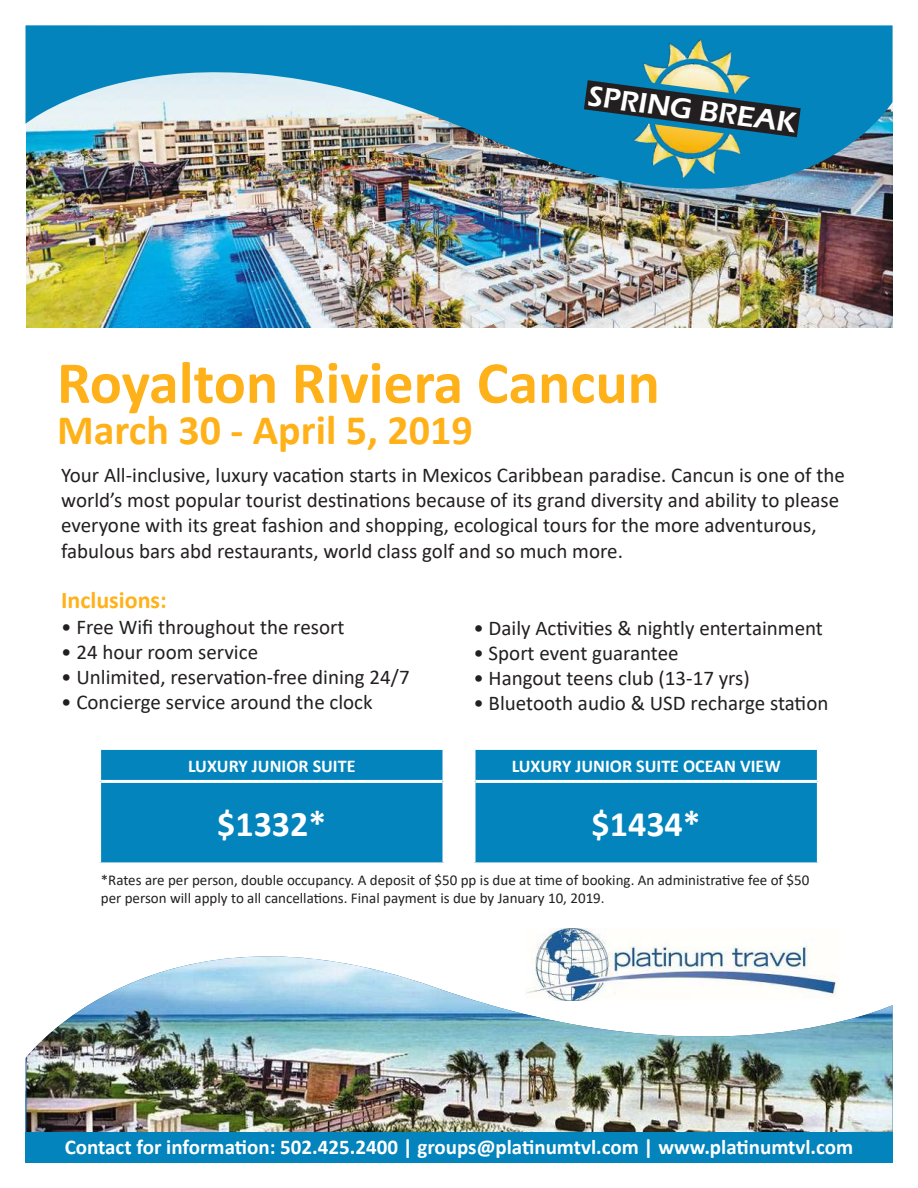
<style>
.page{position:relative;width:918px;height:1188px;background:#fff}
.page>*{position:absolute;margin:0;border:0;box-sizing:border-box;transform-origin:0 0}
.t1{font:700 60px "Calibri";color:#ffb11a}
.t2{font:700 42px "Calibri";color:#ffb11a}
.t3{font:700 36px "Calibri";color:#fff}
.t4{font:600 29.25px "Eras ITC";color:#fff}
.t5{font:700 24px "Calibri";color:#ffb11a}
.t6{font:21px/25.2px "Calibri";color:#231f20}
.t7{font:700 21px "Calibri";color:#fff}
.t8{font:700 18px "Calibri";color:#fff}
.t9{font:15px/18px "Calibri";color:#231f20}
</style>
<div class="page">
<img style="left:26px;top:272px;width:866px;height:55px">
<img style="left:26px;top:928px;width:866px;height:204px">
<img style="left:26px;top:956px;width:866px;height:131px">
<img style="left:526px;top:929px;width:314px;height:72px">
<img style="left:26px;top:25px;width:866px;height:247px">
<svg style="left:584px;top:80px;width:217px;height:57px"></svg>
<img style="left:630px;top:28px;width:137px;height:69px">
<img style="left:618px;top:120px;width:136px;height:69px">
<div style="left:101px;top:750px;width:342px;height:112px;background:#0384bd"></div>
<hr style="left:101px;top:780px;width:342px;height:3px;background:#fff">
<div style="left:476px;top:750px;width:341px;height:112px;background:#0384bd"></div>
<hr style="left:476px;top:780px;width:341px;height:3px;background:#fff">
<div style="left:26px;top:1132px;width:867px;height:30px;background:#0384bd"></div>
<h3 class="t4" style="left:590px;top:79px;width:211px;rotate:7deg">SPRING BREAK</h3>
<h1 class="t1" style="left:57px;top:358px;width:604px">Royalton Riviera Cancun</h1>
<h2 class="t2" style="left:57px;top:413px;width:417px">March 30 - April 5, 2019</h2>
<p class="t6" style="left:61px;top:462px;width:785px">Your All-inclusive, luxury vacation starts in Mexicos Caribbean paradise. Cancun is one of the world’s most popular tourist destinations because of its grand diversity and ability to please everyone with its great fashion and shopping, ecological tours for the more adventurous, fabulous bars abd restaurants, world class golf and so much more.</p>
<p class="t5" style="left:61px;top:591px;width:107px">Inclusions:</p>
<p class="t6" style="left:61px;top:614px;width:285px">• Free Wifi throughout the resort</p>
<p class="t6" style="left:61px;top:639px;width:198px">• 24 hour room service</p>
<p class="t6" style="left:61px;top:664px;width:350px">• Unlimited, reservation-free dining 24/7</p>
<p class="t6" style="left:61px;top:689px;width:313px">• Concierge service around the clock</p>
<p class="t6" style="left:473px;top:615px;width:351px">• Daily Activities &amp; nightly entertainment</p>
<p class="t6" style="left:473px;top:640px;width:207px">• Sport event guarantee</p>
<p class="t6" style="left:473px;top:665px;width:278px">• Hangout teens club (13-17 yrs)</p>
<p class="t6" style="left:473px;top:690px;width:357px">• Bluetooth audio &amp; USD recharge station</p>
<p class="t8" style="left:188px;top:758px;width:169px">LUXURY JUNIOR SUITE</p>
<h3 class="t3" style="left:217px;top:809px;width:111px">$1332*</h3>
<p class="t8" style="left:512px;top:758px;width:271px">LUXURY JUNIOR SUITE OCEAN VIEW</p>
<h3 class="t3" style="left:592px;top:809px;width:111px">$1434*</h3>
<p class="t9" style="left:101px;top:870px;width:710px">*Rates are per person, double occupancy. A deposit of $50 pp is due at time of booking. An administrative fee of $50 per person will apply to all cancellations. Final payment is due by January 10, 2019.</p>
<p class="t7" style="left:65px;top:1132px;width:790px">Contact for information: 502.425.2400 | groups@platinumtvl.com | www.platinumtvl.com</p>
</div>
